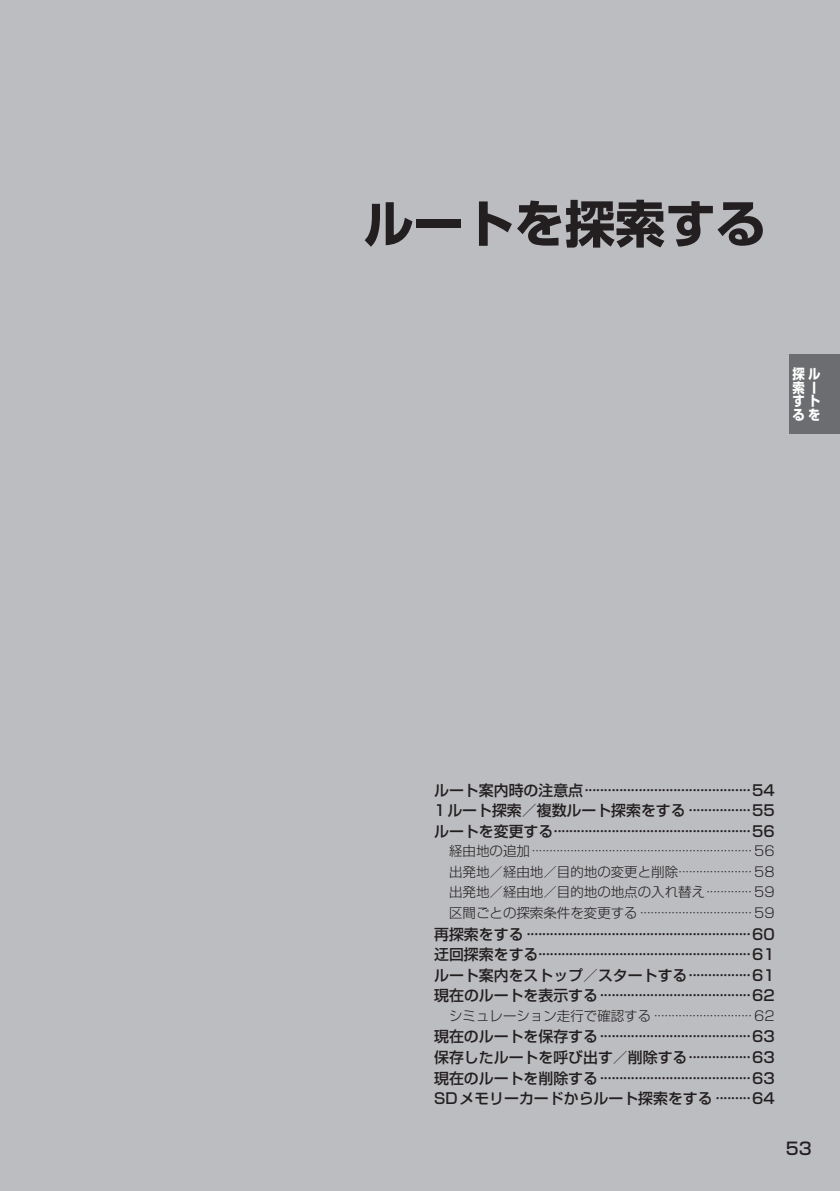
<style>
.page{position:relative;width:840px;height:1191px;background:#fff}
.page>*{position:absolute;margin:0;border:0;box-sizing:border-box;transform-origin:0 0}
.t1{font:700 50.4px "Shin Go Pro";color:#231f20}
.t2{font:500 17px "Shin Go Pro";color:#231f20}
.t3{font:500 14.8px/20.6px "Shin Go Pro";color:#231f20;text-align:justify}
.t4{font:700 13.8px/13.8px "Shin Go Pro";color:#fff;scale:.9 1}
.t5{font:300 13.4px/20.6px "Shin Go Pro";color:#231f20;text-align:justify}
</style>
<div class="page">
<div style="left:0;top:0;width:839px;height:1191px;background:#bcbdc0"></div>
<div style="left:788px;top:354px;width:51px;height:80px;background:#6c6d70"></div>
<h1 class="t1" style="left:363px;top:184px;width:404px">ルートを探索する</h1>
<p class="t4" style="left:792px;top:365px;width:32px">探ル索ーすトるを</p>
<p class="t3" style="left:434px;top:778px;width:342px">ルート案内時の注意点···········································54<br>1ルート探索／複数ルート探索をする ················55ルートを変更する···················································56</p>
<p class="t5" style="left:449px;top:839px;width:327px">経由地の追加······························································· 56出発地／経由地／目的地の変更と削除····················· 58出発地／経由地／目的地の地点の入れ替え············· 59区間ごとの探索条件を変更する ································ 59</p>
<p class="t3" style="left:434px;top:922px;width:342px">再探索をする ··························································60迂回探索をする·······················································61ルート案内をストップ／スタートする················61現在のルートを表示する·······································62</p>
<p class="t5" style="left:449px;top:1003px;width:327px">シミュレーション走行で確認する ···························· 62</p>
<p class="t3" style="left:434px;top:1024px;width:342px">現在のルートを保存する·······································63保存したルートを呼び出す／削除する················63現在のルートを削除する·······································63<br>SDメモリーカードからルート探索をする ·········64</p>
<p class="t2" style="left:785px;top:1134px;width:27px">53</p>
</div>
